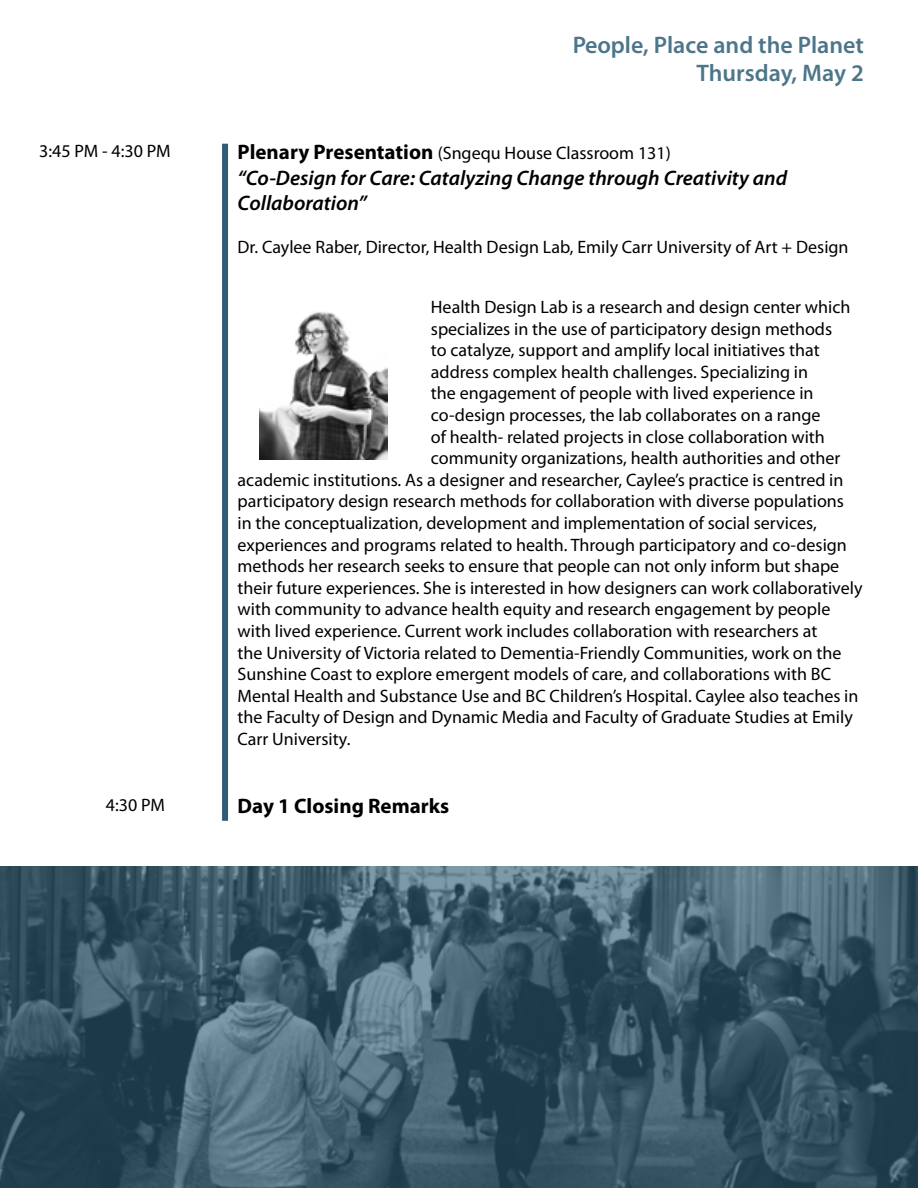
<style>
.page{position:relative;width:918px;height:1188px;background:#fff}
.page>*{position:absolute;margin:0;border:0;box-sizing:border-box;transform-origin:0 0}
.t1{font:600 24px/28.8px "Myriad Pro";color:#2e5d75;text-align:right}
.t2{font:italic 600 21px/25.2px "Myriad Pro";color:#000}
.t3{font:700 21px "Myriad Pro";color:#000}
.t4{font:18px "Myriad Pro";color:#000}
.s1{font-weight:700;font-size:21px}
</style>
<div class="page">
<div style="left:222px;top:144px;width:6px;height:677px;background:#2e5d75"></div>
<img style="left:260px;top:312px;width:127px;height:147px">
<svg style="left:0;top:866px;width:918px;height:322px;background:#3a5766"></svg>
<div style="left:252px;top:361px;width:15px;height:47px;background:#fff"></div>
<p class="t4" style="left:39px;top:140px;width:133px">3:45 PM - 4:30 PM</p>
<p class="t4" style="left:106px;top:794px;width:61px">4:30 PM</p>
<h1 class="t1" style="left:572px;top:29px;width:293px">People, Place and the Planet<br>Thursday, May 2</h1>
<p class="t4" style="left:238px;top:142px;width:435px"><span class="s1">Plenary Presentation</span> (Sngequ House Classroom 131)</p>
<p class="t2" style="left:238px;top:164px;width:551px">“Co-Design for Care: Catalyzing Change through Creativity and<br>Collaboration”</p>
<p class="t4" style="left:238px;top:236px;width:612px">Dr. Caylee Raber, Director, Health Design Lab, Emily Carr University of Art + Design</p>
<p class="t4" style="left:431px;top:296px;width:421px">Health Design Lab is a research and design center which</p>
<p class="t4" style="left:431px;top:317px;width:403px">specializes in the use of participatory design methods</p>
<p class="t4" style="left:431px;top:339px;width:390px">to catalyze, support and amplify local initiatives that</p>
<p class="t4" style="left:431px;top:361px;width:379px">address complex health challenges. Specializing in</p>
<p class="t4" style="left:431px;top:382px;width:384px">the engagement of people with lived experience in</p>
<p class="t4" style="left:431px;top:404px;width:391px">co-design processes, the lab collaborates on a range</p>
<p class="t4" style="left:431px;top:425px;width:395px">of health- related projects in close collaboration with</p>
<p class="t4" style="left:431px;top:447px;width:411px">community organizations, health authorities and other</p>
<p class="t4" style="left:238px;top:469px;width:607px">academic institutions. As a designer and researcher, Caylee’s practice is centred in</p>
<p class="t4" style="left:238px;top:490px;width:608px">participatory design research methods for collaboration with diverse populations</p>
<p class="t4" style="left:238px;top:512px;width:581px">in the conceptualization, development and implementation of social services,</p>
<p class="t4" style="left:238px;top:534px;width:611px">experiences and programs related to health. Through participatory and co-design</p>
<p class="t4" style="left:238px;top:555px;width:603px">methods her research seeks to ensure that people can not only inform but shape</p>
<p class="t4" style="left:238px;top:577px;width:626px">their future experiences. She is interested in how designers can work collaboratively</p>
<p class="t4" style="left:238px;top:598px;width:594px">with community to advance health equity and research engagement by people</p>
<p class="t4" style="left:238px;top:620px;width:581px">with lived experience. Current work includes collaboration with researchers at</p>
<p class="t4" style="left:238px;top:642px;width:606px">the University of Victoria related to Dementia-Friendly Communities, work on the</p>
<p class="t4" style="left:238px;top:663px;width:595px">Sunshine Coast to explore emergent models of care, and collaborations with BC</p>
<p class="t4" style="left:238px;top:685px;width:622px">Mental Health and Substance Use and BC Children’s Hospital. Caylee also teaches in</p>
<p class="t4" style="left:238px;top:706px;width:617px">the Faculty of Design and Dynamic Media and Faculty of Graduate Studies at Emily</p>
<p class="t4" style="left:238px;top:728px;width:114px">Carr University.</p>
<p class="t3" style="left:238px;top:793px;width:213px">Day 1 Closing Remarks</p>
</div>
